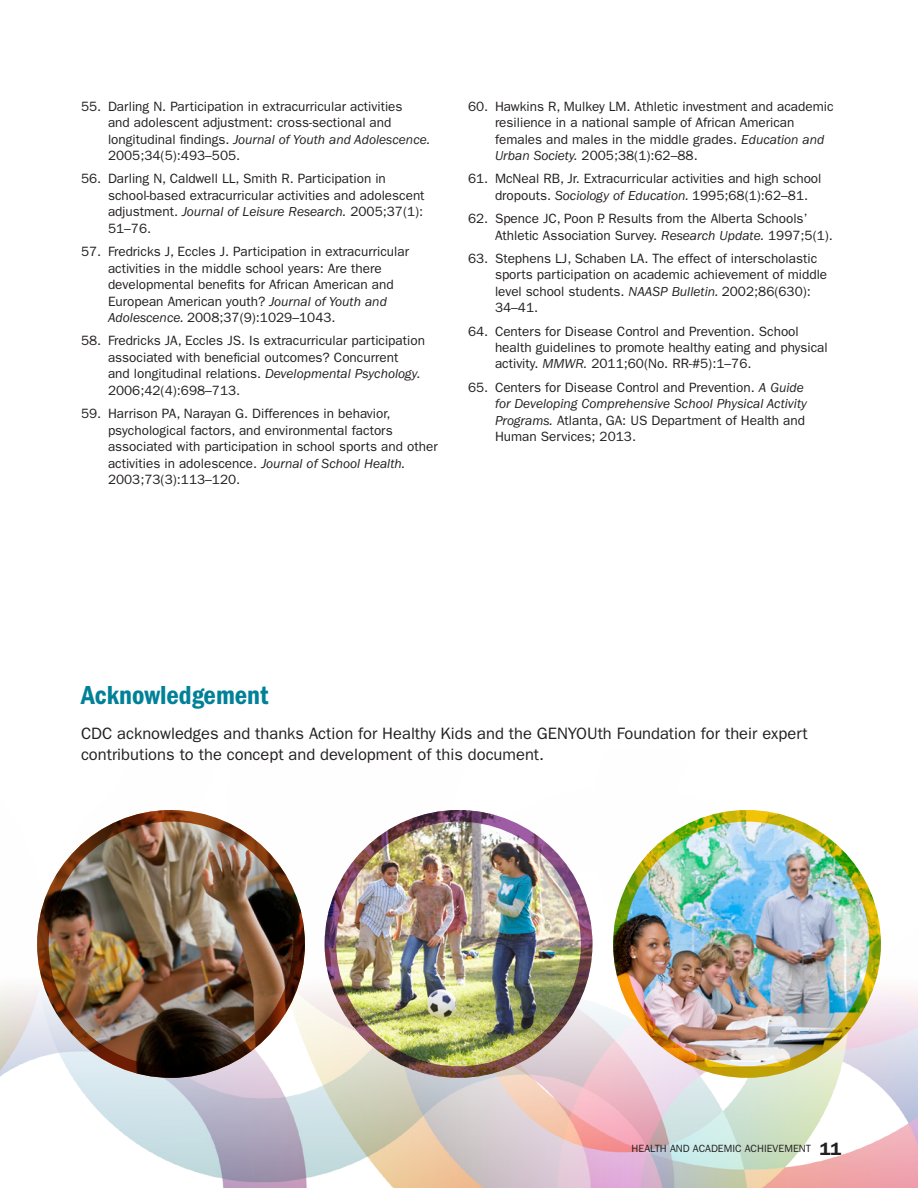
<style>
.page{position:relative;width:918px;height:1188px;background:#fff}
.page>*{position:absolute;margin:0;border:0;box-sizing:border-box;transform-origin:0 0}
.t1{font:27px "ITC Franklin Gothic Std Dm Cd";color:#008198}
.t2{font:600 18px "ITC Franklin Gothic Std";color:#231f20}
.t3{font:16.5px/21px "ITC Franklin Gothic Std";color:#231f20}
.t4{font:13.5px/16.5px "ITC Franklin Gothic Std";color:#231f20}
.t5{font:10.5px "ITC Franklin Gothic Std";color:#231f20}
.s1{font-style:italic}
</style>
<div class="page">
<img style="left:0;top:810px;width:918px;height:378px">
<img style="left:613px;top:810px;width:268px;height:268px;border-radius:134px">
<img style="left:37px;top:810px;width:268px;height:268px;border-radius:134px">
<img style="left:325px;top:810px;width:267px;height:268px;border-radius:134px">
<div style="left:37px;top:810px;width:268px;height:268px;border:12px solid #bf5816;border-radius:50%"></div>
<div style="left:325px;top:810px;width:267px;height:268px;border:12px solid #a05ea6;border-radius:50%"></div>
<div style="left:613px;top:810px;width:268px;height:268px;border:12px solid #fecd08;border-radius:50%"></div>
<p class="t4" style="left:108px;top:98px;width:324px;text-indent:-27px">55. Darling N. Participation in extracurricular activities<br>and adolescent adjustment: cross-sectional and longitudinal findings. <span class="s1">Journal of Youth and Adolescence.<br></span>2005;34(5):493–505.</p>
<p class="t4" style="left:108px;top:171px;width:318px;text-indent:-27px">56. Darling N, Caldwell LL, Smith R. Participation in school-based extracurricular activities and adolescent adjustment. <span class="s1">Journal of Leisure Research.</span> 2005;37(1):<br>51–76.</p>
<p class="t4" style="left:108px;top:243px;width:303px;text-indent:-27px">57. Fredricks J, Eccles J. Participation in extracurricular activities in the middle school years: Are there developmental benefits for African American and European American youth? <span class="s1">Journal of Youth and Adolescence.</span> 2008;37(9):1029–1043.</p>
<p class="t4" style="left:108px;top:333px;width:319px;text-indent:-27px">58. Fredricks JA, Eccles JS. Is extracurricular participation associated with beneficial outcomes? Concurrent<br>and longitudinal relations. <span class="s1">Developmental Psychology.<br></span>2006;42(4):698–713.</p>
<p class="t4" style="left:108px;top:405px;width:331px;text-indent:-27px">59. Harrison PA, Narayan G. Differences in behavior, psychological factors, and environmental factors associated with participation in school sports and other activities in adolescence. <span class="s1">Journal of School Health.<br></span>2003;73(3):113–120.</p>
<p class="t4" style="left:495px;top:98px;width:340px;text-indent:-27px">60. Hawkins R, Mulkey LM. Athletic investment and academic resilience in a national sample of African American females and males in the middle grades. <span class="s1">Education and Urban Society.</span> 2005;38(1):62–88.</p>
<p class="t4" style="left:495px;top:171px;width:328px;text-indent:-27px">61. McNeal RB, Jr. Extracurricular activities and high school dropouts. <span class="s1">Sociology of Education.</span> 1995;68(1):62–81.</p>
<p class="t4" style="left:495px;top:210px;width:339px;text-indent:-27px">62. Spence JC, Poon P. Results from the Alberta Schools’<br>Athletic Association Survey. <span class="s1">Research Update.</span> 1997;5(1).</p>
<p class="t4" style="left:495px;top:250px;width:334px;text-indent:-27px">63. Stephens LJ, Schaben LA. The effect of interscholastic sports participation on academic achievement of middle level school students. <span class="s1">NAASP Bulletin.</span> 2002;86(630):<br>34–41.</p>
<p class="t4" style="left:495px;top:323px;width:334px;text-indent:-27px">64. Centers for Disease Control and Prevention. School health guidelines to promote healthy eating and physical activity. <span class="s1">MMWR.</span> 2011;60(No. RR-#5):1–76.</p>
<p class="t4" style="left:495px;top:379px;width:313px;text-indent:-27px">65. Centers for Disease Control and Prevention. <span class="s1">A Guide for Developing Comprehensive School Physical Activity Programs.</span> Atlanta, GA: US Department of Health and Human Services; 2013.</p>
<h2 class="t1" style="left:81px;top:680px;width:189px">Acknowledgement</h2>
<p class="t3" style="left:81px;top:723px;width:728px">CDC acknowledges and thanks Action for Healthy Kids and the GENYOUth Foundation for their expert contributions to the concept and development of this document.</p>
<p class="t5" style="left:632px;top:1143px;width:181px">HEALTH AND ACADEMIC ACHIEVEMENT</p>
<h2 class="t2" style="left:820px;top:1138px;width:23px">11</h2>
</div>
